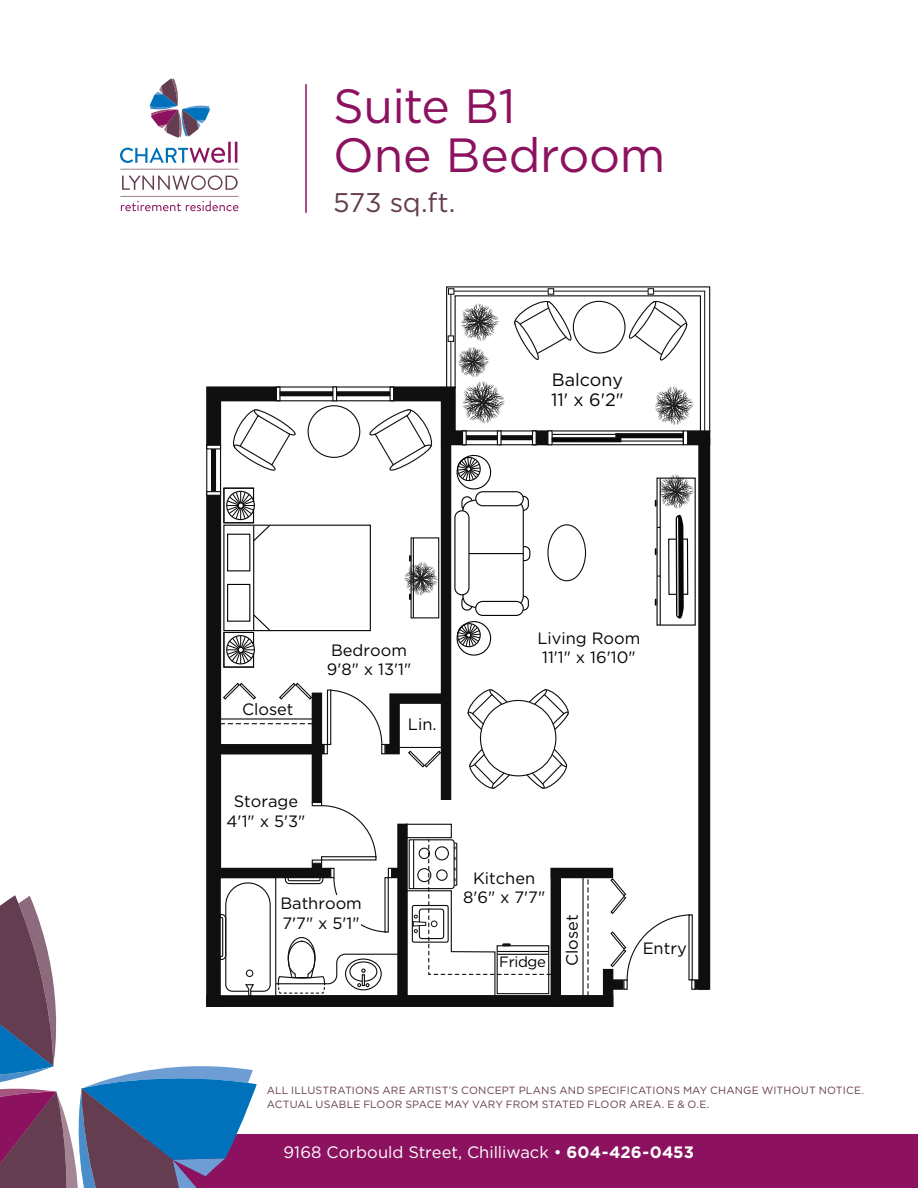
<style>
.page{position:relative;width:918px;height:1188px;background:#fff}
.page>*{position:absolute;margin:0;border:0;box-sizing:border-box;transform-origin:0 0}
.t1{font:48px/49.5px "Gotham HTF";letter-spacing:-.01em;color:#8c1260}
.t2{font:27px "Gotham HTF";letter-spacing:-.01em;color:#653d51}
.t3{font:17.85px/19.4px "Gotham HTF";color:#050504}
.t4{font:16.5px "Gotham HTF";color:#fff}
.t5{font:16.35px/19.4px "Gotham HTF";color:#050504}
.t6{font:14.85px "Gotham HTF";letter-spacing:-.025em;color:#050504}
.t7{font:10.5px/13.5px "Gotham HTF";letter-spacing:.015em;color:#653d51}
.s1{font-weight:700}
</style>
<div class="page">
<hr style="left:306px;top:84px;width:1px;height:129px;background:#8c1260">
<svg style="left:120px;top:147px;width:105px;height:16px"></svg>
<hr style="left:228px;top:142px;width:3px;height:21px;background:#8c1260">
<hr style="left:235px;top:142px;width:2px;height:21px;background:#8c1260">
<svg style="left:150px;top:78px;width:60px;height:60px"></svg>
<svg style="left:120px;top:169px;width:119px;height:21px"></svg>
<svg style="left:120px;top:196px;width:119px;height:15px"></svg>
<div style="left:147px;top:1134px;width:771px;height:54px;background:#8c1260"></div>
<div style="left:312px;top:802px;width:10px;height:4px;border:1px solid #0e0f0e"></div>
<div style="left:551px;top:873px;width:10px;height:128px;background:#0e0f0e"></div>
<div style="left:441px;top:445px;width:10px;height:355px;background:#0e0f0e"></div>
<div style="left:551px;top:868px;width:62px;height:10px;background:#0e0f0e"></div>
<div style="left:695px;top:979px;width:13px;height:11px;background:#0e0f0e"></div>
<div style="left:603px;top:969px;width:10px;height:38px;background:#0e0f0e"></div>
<hr style="left:582px;top:877px;width:2px;height:119px;background:#0e0f0e">
<svg style="left:587px;top:878px;width:2px;height:117px"></svg>
<svg style="left:279px;top:682px;width:34px;height:18px"></svg>
<svg style="left:223px;top:682px;width:33px;height:18px"></svg>
<hr style="left:220px;top:718px;width:94px;height:2px;background:#0e0f0e">
<svg style="left:221px;top:723px;width:91px;height:1px"></svg>
<div style="left:276px;top:386px;width:118px;height:15px;border:1px solid #0e0f0e"></div>
<div style="left:280px;top:391px;width:110px;height:5px;background:#0e0f0e"></div>
<hr style="left:333px;top:387px;width:4px;height:14px;background:#fff">
<div style="left:332px;top:386px;width:5px;height:15px;border:1px solid #0e0f0e"></div>
<div style="left:698px;top:438px;width:12px;height:552px;background:#0e0f0e"></div>
<div style="left:206px;top:995px;width:407px;height:12px;background:#0e0f0e"></div>
<div style="left:206px;top:496px;width:15px;height:511px;background:#0e0f0e"></div>
<div style="left:691px;top:979px;width:5px;height:11px;border:1px solid #0e0f0e"></div>
<div style="left:623px;top:979px;width:5px;height:11px;border:1px solid #0e0f0e"></div>
<svg style="left:610px;top:877px;width:85px;height:112px"></svg>
<svg style="left:216px;top:472px;width:1px;height:19px"></svg>
<div style="left:206px;top:445px;width:15px;height:51px;border:1px solid #0e0f0e"></div>
<div style="left:211px;top:449px;width:5px;height:43px;background:#0e0f0e"></div>
<div style="left:206px;top:491px;width:15px;height:5px;border:1px solid #0e0f0e"></div>
<div style="left:317px;top:744px;width:7px;height:10px;background:#0e0f0e"></div>
<svg style="left:324px;top:688px;width:128px;height:80px"></svg>
<div style="left:312px;top:693px;width:10px;height:110px;background:#0e0f0e"></div>
<div style="left:221px;top:744px;width:93px;height:10px;background:#0e0f0e"></div>
<hr style="left:400px;top:747px;width:43px;height:1px;background:#0e0f0e">
<svg style="left:0;top:805px;width:556px;height:383px"></svg>
<svg style="left:206px;top:386px;width:92px;height:86px"></svg>
<div style="left:308px;top:405px;width:52px;height:53px;border:1px solid #0e0f0e;border-radius:50%"></div>
<svg style="left:467px;top:689px;width:102px;height:100px"></svg>
<div style="left:480px;top:700px;width:76px;height:76px;background:#fff;border-radius:50%"></div>
<div style="left:480px;top:700px;width:76px;height:76px;border:1px solid #0e0f0e;border-radius:50%"></div>
<div style="left:223px;top:525px;width:148px;height:106px;border:1px solid #050504"></div>
<div style="left:227px;top:584px;width:23px;height:38px;border:1px solid #050504"></div>
<div style="left:227px;top:534px;width:23px;height:37px;border:1px solid #050504"></div>
<hr style="left:253px;top:526px;width:1px;height:104px;background:#050504">
<div style="left:223px;top:632px;width:31px;height:36px;border:1px solid #050504"></div>
<div style="left:226px;top:635px;width:29px;height:29px;border:1px solid #050504;border-radius:50%"></div>
<svg style="left:227px;top:613px;width:44px;height:51px"></svg>
<div style="left:223px;top:488px;width:31px;height:35px;border:1px solid #050504"></div>
<div style="left:224px;top:488px;width:30px;height:35px;border:1px solid #050504"></div>
<div style="left:226px;top:491px;width:29px;height:29px;border:1px solid #050504;border-radius:50%"></div>
<svg style="left:227px;top:491px;width:44px;height:51px"></svg>
<svg style="left:367px;top:286px;width:344px;height:371px"></svg>
<div style="left:331px;top:895px;width:29px;height:37px;background:#fff"></div>
<h1 class="t1" style="left:333px;top:80px;width:334px">Suite B1<br>One Bedroom</h1>
<h2 class="t2" style="left:333px;top:187px;width:124px">573 sq.ft.</h2>
<h3 class="t3" style="left:551px;top:370px;width:74px">Balcony<br>11' x 6'2"</h3>
<h3 class="t5" style="left:242px;top:699px;width:53px">Closet</h3>
<h3 class="t5" style="left:327px;top:640px;width:86px">Bedroom<br>9'8" x 13'1"</h3>
<h3 class="t5" style="left:408px;top:715px;width:30px">Lin.</h3>
<h3 class="t5" style="left:227px;top:792px;width:80px;text-align:center">Storage<br>4'1" x 5'3"</h3>
<h3 class="t5" style="left:280px;top:893px;width:83px">Bathroom<br>7'7" x 5'1"</h3>
<h3 class="t5" style="left:537px;top:628px;width:104px">Living Room<br>11'1" x 16'10"</h3>
<h3 class="t5" style="left:463px;top:868px;width:84px;text-align:center">Kitchen<br>8'6" x 7'7"</h3>
<h3 class="t6" style="left:499px;top:954px;width:48px">Fridge</h3>
<h3 class="t5" style="left:562px;top:966px;width:53px;rotate:-90deg">Closet</h3>
<h3 class="t5" style="left:643px;top:939px;width:46px">Entry</h3>
<p class="t7" style="left:267px;top:1083px;width:599px">ALL ILLUSTRATIONS ARE ARTIST’S CONCEPT PLANS AND SPECIFICATIONS MAY CHANGE WITHOUT NOTICE.<br>ACTUAL USABLE FLOOR SPACE MAY VARY FROM STATED FLOOR AREA. E &amp; O.E.</p>
<h3 class="t4" style="left:284px;top:1143px;width:412px">9168 Corbould Street, Chilliwack • <span class="s1">604-426-0453</span></h3>
</div>
